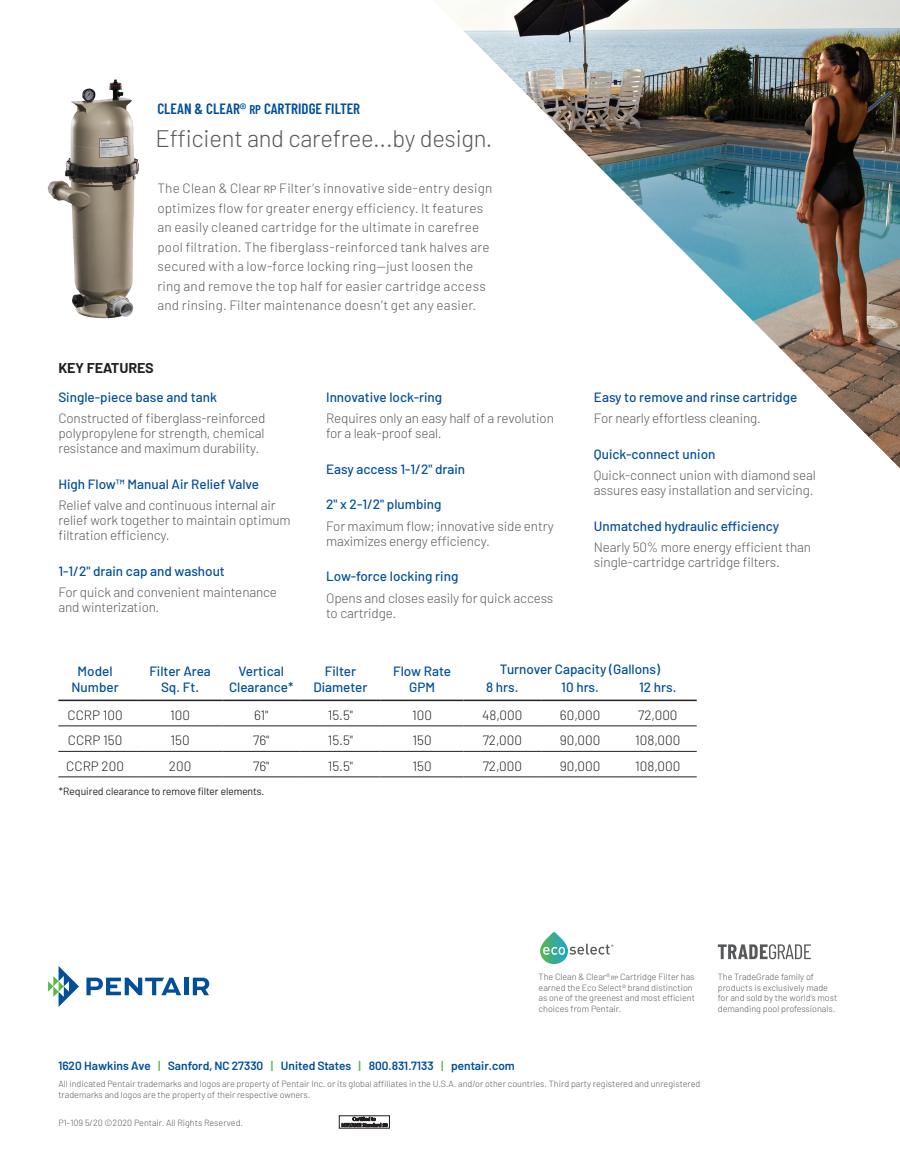
<style>
.page{position:relative;width:900px;height:1170px;background:#fff}
.page>*{position:absolute;margin:0;border:0;box-sizing:border-box;transform-origin:0 0}
.Body_Copy{font:300 24px "Barlow";letter-spacing:-.01em;color:#57585a}
.t1{font:600 15px "Barlow Condensed";color:#014e99}
.Blue_Subhead{font:700 14.25px "Barlow";color:#231f20}
.Bullets{font:300 13.5px/15px "Barlow";letter-spacing:-.01em;color:#57585a}
.Body_Copy-2{font:300 13.5px/19.5px "Barlow";letter-spacing:.015em;color:#57585a}
.Bullets-2{font:500 13.5px "Barlow";color:#014e99}
.Chart_body_copy{font:300 13.5px "Barlow";color:#231f20}
.Chart_Column_Head{font:500 13.5px/16.2px "Barlow";color:#014e99;text-align:center}
.Body_Copy-3{font:300 13.5px/15px "Barlow";letter-spacing:-.01em;color:#57585a}
.Address_line{font:600 12px "Barlow";color:#014e99}
.t2{font:10.5px "Barlow";color:#231f20}
.Caption_Disclaimer{font:300 9px/10.5px "Barlow";color:#57585a}
.s1{font-size:12.75px}
.s2{font-weight:400;font-size:10.5px}
.s3{color:#231f20}
.s4{font-weight:400;font-size:6px}
.s5{color:#56b947}
</style>
<div class="page">
<img style="left:457px;top:0;width:443px;height:469px">
<svg style="left:48px;top:966px;width:31px;height:41px"></svg>
<svg style="left:86px;top:978px;width:95px;height:17px"></svg>
<hr style="left:184px;top:978px;width:4px;height:17px;background:#014e99">
<svg style="left:193px;top:978px;width:16px;height:17px"></svg>
<hr style="left:58px;top:700px;width:80px;height:1px;background:#231f20">
<hr style="left:138px;top:700px;width:84px;height:1px;background:#231f20">
<hr style="left:222px;top:700px;width:78px;height:1px;background:#231f20">
<hr style="left:300px;top:700px;width:81px;height:1px;background:#231f20">
<hr style="left:381px;top:700px;width:82px;height:1px;background:#231f20">
<hr style="left:463px;top:700px;width:78px;height:1px;background:#231f20">
<hr style="left:541px;top:700px;width:78px;height:1px;background:#231f20">
<hr style="left:619px;top:700px;width:78px;height:1px;background:#231f20">
<hr style="left:58px;top:726px;width:80px;height:1px;background:#231f20">
<hr style="left:138px;top:726px;width:84px;height:1px;background:#231f20">
<hr style="left:222px;top:726px;width:78px;height:1px;background:#231f20">
<hr style="left:300px;top:726px;width:81px;height:1px;background:#231f20">
<hr style="left:381px;top:726px;width:82px;height:1px;background:#231f20">
<hr style="left:463px;top:726px;width:78px;height:1px;background:#231f20">
<hr style="left:541px;top:726px;width:78px;height:1px;background:#231f20">
<hr style="left:619px;top:726px;width:78px;height:1px;background:#231f20">
<hr style="left:58px;top:751px;width:80px;height:1px;background:#231f20">
<hr style="left:138px;top:751px;width:84px;height:1px;background:#231f20">
<hr style="left:222px;top:751px;width:78px;height:1px;background:#231f20">
<hr style="left:300px;top:751px;width:81px;height:1px;background:#231f20">
<hr style="left:381px;top:751px;width:82px;height:1px;background:#231f20">
<hr style="left:463px;top:751px;width:78px;height:1px;background:#231f20">
<hr style="left:541px;top:751px;width:78px;height:1px;background:#231f20">
<hr style="left:619px;top:751px;width:78px;height:1px;background:#231f20">
<hr style="left:58px;top:777px;width:80px;height:1px;background:#231f20">
<hr style="left:138px;top:777px;width:84px;height:1px;background:#231f20">
<hr style="left:222px;top:777px;width:78px;height:1px;background:#231f20">
<hr style="left:300px;top:777px;width:81px;height:1px;background:#231f20">
<hr style="left:381px;top:777px;width:82px;height:1px;background:#231f20">
<hr style="left:463px;top:777px;width:78px;height:1px;background:#231f20">
<hr style="left:541px;top:777px;width:78px;height:1px;background:#231f20">
<hr style="left:619px;top:777px;width:78px;height:1px;background:#231f20">
<img style="left:48px;top:82px;width:66px;height:152px">
<svg style="left:342px;top:1117px;width:46px;height:11px"></svg>
<svg style="left:540px;top:932px;width:28px;height:32px"></svg>
<svg style="left:543px;top:944px;width:71px;height:11px"></svg>
<svg style="left:718px;top:944px;width:93px;height:15px"></svg>
<p class="t1" style="left:157px;top:98px;width:204px">CLEAN &amp; CLEAR® <span class="s1">RP</span> CARTRIDGE FILTER</p>
<p class="Body_Copy" style="left:155px;top:122px;width:339px">Efficient and carefree...by design.</p>
<p class="Body_Copy-2" style="left:157px;top:178px;width:337px">The Clean &amp; Clear <span class="s2">RP</span> Filter’s innovative side-entry design optimizes flow for greater energy efficiency. It features an easily cleaned cartridge for the ultimate in carefree pool filtration. The fiberglass-reinforced tank halves are secured with a low-force locking ring—just loosen the ring and remove the top half for easier cartridge access and rinsing. Filter maintenance doesn’t get any easier.</p>
<p class="Blue_Subhead" style="left:58px;top:357px;width:97px">KEY FEATURES</p>
<p class="Bullets-2" style="left:58px;top:387px;width:160px">Single-piece base and tank</p>
<p class="Bullets" style="left:58px;top:410px;width:209px;text-align:justify">Constructed of fiberglass-reinforced polypropylene for strength, chemical resistance and maximum durability.</p>
<p class="Bullets-2" style="left:58px;top:474px;width:202px">High Flow™ Manual Air Relief Valve</p>
<p class="Bullets" style="left:58px;top:497px;width:234px">Relief valve and continuous internal air relief work together to maintain optimum filtration efficiency.</p>
<p class="Bullets-2" style="left:58px;top:561px;width:168px">1-1/2" drain cap and washout</p>
<p class="Body_Copy-3" style="left:58px;top:584px;width:220px">For quick and convenient maintenance and winterization.</p>
<p class="Bullets-2" style="left:326px;top:387px;width:118px">Innovative lock-ring</p>
<p class="Body_Copy-3" style="left:326px;top:410px;width:229px">Requires only an easy half of a revolution for a leak-proof seal.</p>
<p class="Bullets-2" style="left:326px;top:459px;width:141px">Easy access 1-1/2" drain</p>
<p class="Bullets-2" style="left:326px;top:494px;width:117px">2" x 2-1/2" plumbing</p>
<p class="Bullets" style="left:326px;top:517px;width:229px">For maximum flow; innovative side entry maximizes energy efficiency.</p>
<p class="Bullets-2" style="left:326px;top:566px;width:134px">Low-force locking ring</p>
<p class="Bullets" style="left:326px;top:589px;width:229px">Opens and closes easily for quick access to cartridge.</p>
<p class="Bullets-2" style="left:594px;top:387px;width:205px">Easy to remove and rinse cartridge</p>
<p class="Bullets" style="left:594px;top:410px;width:168px">For nearly effortless cleaning.</p>
<p class="Bullets-2" style="left:594px;top:444px;width:123px">Quick-connect union</p>
<p class="Bullets" style="left:594px;top:467px;width:223px">Quick-connect union with diamond seal assures easy installation and servicing.</p>
<p class="Bullets-2" style="left:594px;top:516px;width:187px">Unmatched hydraulic efficiency</p>
<p class="Bullets" style="left:594px;top:539px;width:219px">Nearly 50% more energy efficient than single-cartridge cartridge filters.</p>
<p class="Chart_Column_Head" style="left:72px;top:662px;width:49px">Model<br>Number</p>
<p class="Chart_Column_Head" style="left:149px;top:662px;width:63px">Filter Area<br>Sq. Ft<span class="s3">.</span></p>
<p class="Chart_Column_Head" style="left:239px;top:662px;width:47px">Vertical</p>
<p class="Chart_Column_Head" style="left:229px;top:678px;width:66px">Clearance*</p>
<p class="Chart_Column_Head" style="left:325px;top:662px;width:33px">Filter</p>
<p class="Chart_Column_Head" style="left:313px;top:678px;width:56px">Diameter</p>
<p class="Chart_Column_Head" style="left:500px;top:660px;width:162px">Turnover Capacity (Gallons)</p>
<p class="Chart_Column_Head" style="left:393px;top:662px;width:59px">Flow Rate</p>
<p class="Chart_Column_Head" style="left:409px;top:678px;width:27px">GPM</p>
<p class="Chart_Column_Head" style="left:486px;top:678px;width:34px">8 hrs.</p>
<p class="Chart_Column_Head" style="left:561px;top:678px;width:39px">10 hrs.</p>
<p class="Chart_Column_Head" style="left:639px;top:678px;width:39px">12 hrs.</p>
<p class="Chart_body_copy" style="left:68px;top:705px;width:57px">CCRP 100</p>
<p class="Chart_body_copy" style="left:170px;top:705px;width:21px">100</p>
<p class="Chart_body_copy" style="left:254px;top:705px;width:16px">61"</p>
<p class="Chart_body_copy" style="left:328px;top:705px;width:27px">15.5"</p>
<p class="Chart_body_copy" style="left:412px;top:705px;width:21px">100</p>
<p class="Chart_body_copy" style="left:482px;top:705px;width:42px">48,000</p>
<p class="Chart_body_copy" style="left:560px;top:705px;width:42px">60,000</p>
<p class="Chart_body_copy" style="left:638px;top:705px;width:41px">72,000</p>
<p class="Chart_body_copy" style="left:68px;top:731px;width:56px">CCRP 150</p>
<p class="Chart_body_copy" style="left:171px;top:731px;width:21px">150</p>
<p class="Chart_body_copy" style="left:253px;top:731px;width:18px">76"</p>
<p class="Chart_body_copy" style="left:328px;top:731px;width:27px">15.5"</p>
<p class="Chart_body_copy" style="left:413px;top:731px;width:21px">150</p>
<p class="Chart_body_copy" style="left:483px;top:731px;width:41px">72,000</p>
<p class="Chart_body_copy" style="left:560px;top:731px;width:42px">90,000</p>
<p class="Chart_body_copy" style="left:635px;top:731px;width:47px">108,000</p>
<p class="Chart_body_copy" style="left:66px;top:756px;width:59px">CCRP 200</p>
<p class="Chart_body_copy" style="left:169px;top:756px;width:24px">200</p>
<p class="Chart_body_copy" style="left:253px;top:756px;width:18px">76"</p>
<p class="Chart_body_copy" style="left:328px;top:756px;width:27px">15.5"</p>
<p class="Chart_body_copy" style="left:413px;top:756px;width:21px">150</p>
<p class="Chart_body_copy" style="left:483px;top:756px;width:41px">72,000</p>
<p class="Chart_body_copy" style="left:560px;top:756px;width:42px">90,000</p>
<p class="Chart_body_copy" style="left:635px;top:756px;width:47px">108,000</p>
<p class="t2" style="left:58px;top:783px;width:207px">*Required clearance to remove filter elements.</p>
<p class="Caption_Disclaimer" style="left:539px;top:971px;width:158px">The Clean &amp; Clear® <span class="s4">RP</span> Cartridge Filter has earned the Eco Select® brand distinction as one of the greenest and most efficient choices from Pentair.</p>
<p class="Caption_Disclaimer" style="left:718px;top:971px;width:121px">The TradeGrade family of products is exclusively made for and sold by the world's most demanding pool professionals.</p>
<p class="Address_line" style="left:58px;top:1057px;width:458px">1620 Hawkins Ave <span class="s5">|</span> Sanford, NC 27330 <span class="s5">|</span> United States <span class="s5">|</span> 800.831.7133 <span class="s5">|</span> pentair.com</p>
<p class="Caption_Disclaimer" style="left:58px;top:1078px;width:644px">All indicated Pentair trademarks and logos are property of Pentair Inc. or its global affiliates in the U.S.A. and/or other countries. Third party registered and unregistered trademarks and logos are the property of their respective owners.</p>
<p class="Caption_Disclaimer" style="left:58px;top:1117px;width:186px">P1-109 5/20 ©2020 Pentair. All Rights Reserved.</p>
</div>
